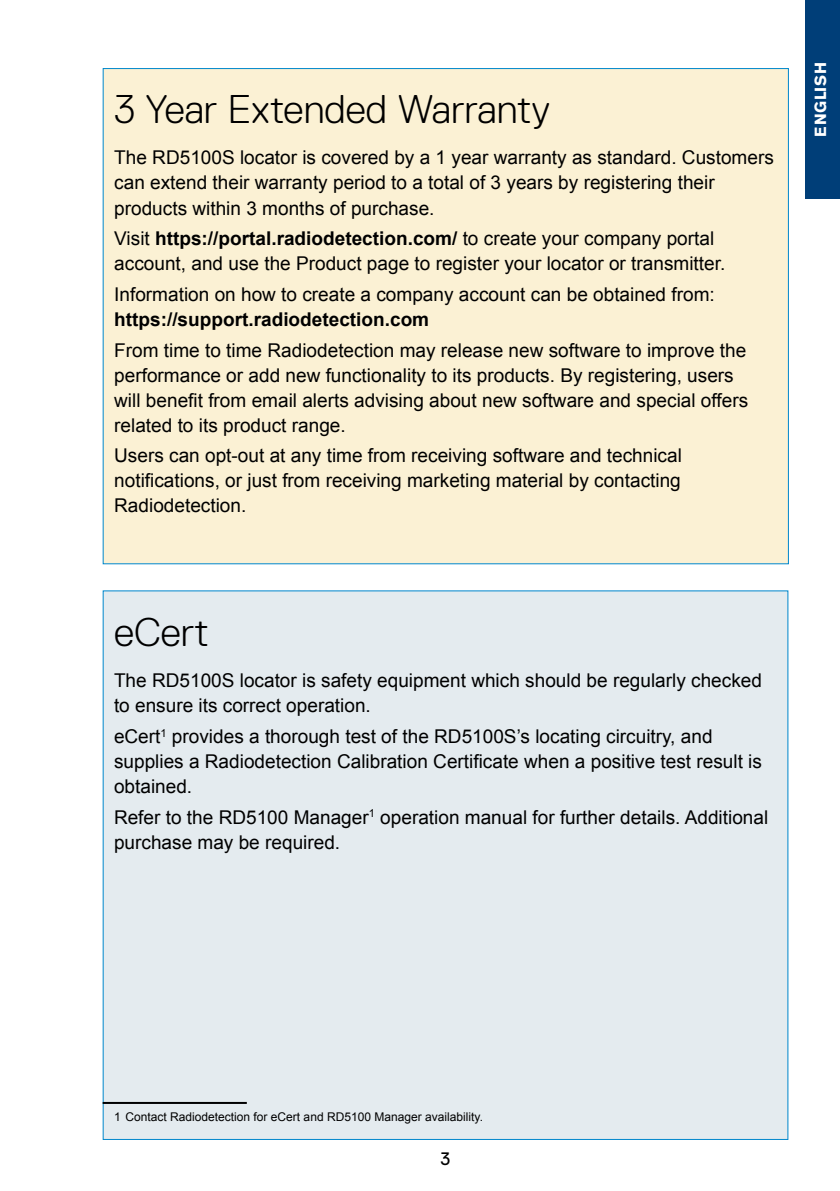
<style>
.page{position:relative;width:840px;height:1191px;background:#fff}
.page>*{position:absolute;margin:0;border:0;box-sizing:border-box;transform-origin:0 0}
.t1{font:300 40px "Replica Std";color:#000}
.t2{font:19px/25px "Arial";color:#000}
.t3{font:700 19px "Arial";color:#000}
.t4{font:18px "Replica Std";color:#000}
.t5{font:700 16px "Akzidenz Grotesk BE";letter-spacing:.05em;color:#fff}
.t6{font:12px "Arial";color:#000}
.s1{font-weight:700}
</style>
<div class="page">
<div style="left:805px;top:0;width:34px;height:198px;background:#003e78"></div>
<div style="left:103px;top:590px;width:685px;height:550px;background:#e4ebef"></div>
<hr style="left:103px;top:1102px;width:144px;height:2px;background:#000">
<div style="left:103px;top:68px;width:685px;height:496px;background:#fbf1d4"></div>
<h1 class="t1" style="left:114px;top:87px;width:437px">3 Year Extended Warranty</h1>
<p class="t2" style="left:114px;top:145px;width:660px">The RD5100S locator is covered by a 1 year warranty as standard. Customers can extend their warranty period to a total of 3 years by registering their products within 3 months of purchase.</p>
<p class="t2" style="left:114px;top:226px;width:612px">Visit <span class="s1">https://portal.radiodetection.com/</span> to create your company portal account, and use the Product page to register your locator or transmitter.</p>
<p class="t2" style="left:114px;top:282px;width:601px">Information on how to create a company account can be obtained from:</p>
<p class="t3" style="left:114px;top:306px;width:316px">https://support.radiodetection.com</p>
<p class="t2" style="left:114px;top:337px;width:635px">From time to time Radiodetection may release new software to improve the performance or add new functionality to its products. By registering, users will benefit from email alerts advising about new software and special offers related to its product range.</p>
<p class="t2" style="left:114px;top:443px;width:569px;text-align:justify">Users can opt-out at any time from receiving software and technical notifications, or just from receiving marketing material by contacting Radiodetection.</p>
<p class="t5" style="left:810px;top:137px;width:76px;rotate:-90deg">ENGLISH</p>
<h1 class="t1" style="left:114px;top:610px;width:96px">eCert</h1>
<p class="t2" style="left:114px;top:668px;width:649px">The RD5100S locator is safety equipment which should be regularly checked to ensure its correct operation.</p>
<p class="t2" style="left:114px;top:724px;width:649px">eCert<sup>1</sup> provides a thorough test of the RD5100S’s locating circuitry, and supplies a Radiodetection Calibration Certificate when a positive test result is obtained.</p>
<p class="t2" style="left:114px;top:804px;width:655px">Refer to the RD5100 Manager<sup>1</sup> operation manual for further details. Additional purchase may be required.</p>
<p class="t6" style="left:114px;top:1108px;width:370px">1 Contact Radiodetection for eCert and RD5100 Manager availability.</p>
<p class="t4" style="left:440px;top:1149px;width:11px">3</p>
</div>
